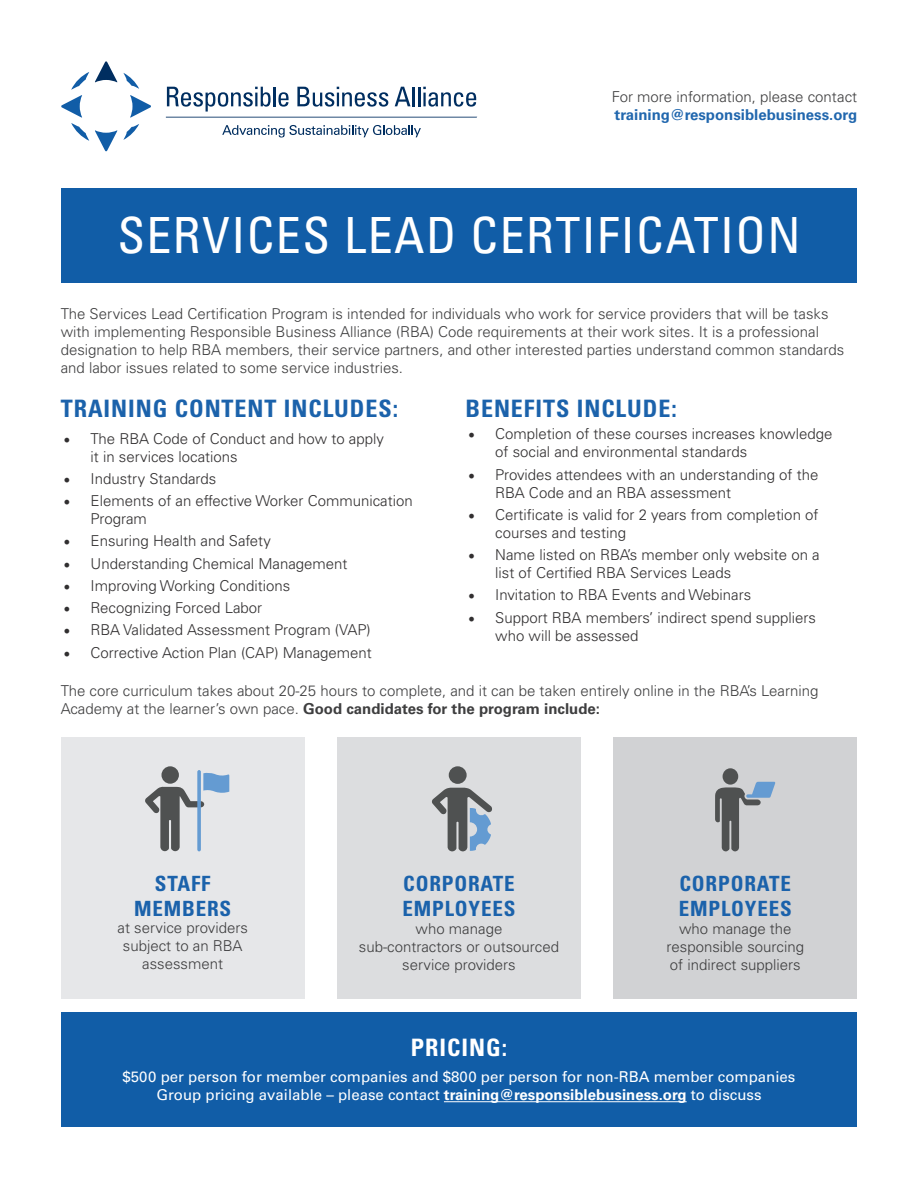
<style>
.page{position:relative;width:918px;height:1188px;background:#fff}
.page>*{position:absolute;margin:0;border:0;box-sizing:border-box;transform-origin:0 0}
.t1{font:condensed 49.8px "Univers LT Std";letter-spacing:.03em;color:#fff}
.t2{font:700 condensed 24px "Univers LT Std";letter-spacing:.04em;color:#1b62ab}
.t3{font:700 condensed 24px "Univers LT Std";letter-spacing:.04em;color:#fff}
.t4{font:700 condensed 21px/25.2px "Univers LT Std";letter-spacing:.04em;color:#1b62ab}
.t5{font:300 15px/18px "Univers LT Std";color:#3e3e3f;text-align:center}
.t6{font:300 15px/18px "Univers LT Std";color:#312f30}
.t7{font:15px "Univers LT Std";color:#fff}
.t8{font:700 15px "Univers LT Std";color:#2167ae}
.s1{font-family:"Minion Pro";font-weight:400;font-size:18px}
.s2{font-weight:700}
</style>
<div class="page">
<div style="left:61px;top:188px;width:796px;height:94px;background:#115da7"></div>
<div style="left:61px;top:1012px;width:796px;height:115px;background:#115da7"></div>
<svg style="left:166px;top:87px;width:311px;height:31px"></svg>
<svg style="left:222px;top:125px;width:199px;height:12px"></svg>
<svg style="left:130px;top:95px;width:21px;height:23px"></svg>
<svg style="left:123px;top:73px;width:16px;height:16px"></svg>
<svg style="left:123px;top:124px;width:16px;height:16px"></svg>
<svg style="left:61px;top:72px;width:28px;height:69px"></svg>
<svg style="left:95px;top:61px;width:22px;height:21px"></svg>
<svg style="left:95px;top:130px;width:22px;height:21px"></svg>
<div style="left:61px;top:738px;width:244px;height:261px;background:#e6e7e9"></div>
<div style="left:337px;top:738px;width:244px;height:261px;background:#dcdddf"></div>
<div style="left:613px;top:738px;width:244px;height:261px;background:#d1d2d4"></div>
<hr style="left:444px;top:1101px;width:243px;height:1px;background:#fff">
<div style="left:161px;top:766px;width:18px;height:18px;background:#4f5151;border-radius:50%"></div>
<svg style="left:145px;top:773px;width:84px;height:78px"></svg>
<svg style="left:197px;top:770px;width:4px;height:81px"></svg>
<div style="left:449px;top:766px;width:18px;height:18px;background:#4f5151;border-radius:50%"></div>
<svg style="left:432px;top:788px;width:60px;height:63px"></svg>
<div style="left:723px;top:768px;width:15px;height:17px;background:#4f5151;border-radius:50%"></div>
<svg style="left:715px;top:782px;width:60px;height:69px"></svg>
<p class="t5" style="left:612px;top:88px;width:247px">For more information, please contact</p>
<p class="t8" style="left:615px;top:106px;width:244px">training@responsiblebusiness.org</p>
<p class="t1" style="left:117px;top:203px;width:685px">SERVICES LEAD CERTIFICATION</p>
<p class="t5" style="left:61px;top:305px;width:785px;text-align:left">The Services Lead Certification Program is intended for individuals who work for service providers that will be tasks with implementing Responsible Business Alliance (RBA) Code requirements at their work sites. It is a professional designation to help RBA members, their service partners, and other interested parties understand common standards and labor issues related to some service industries.</p>
<p class="t2" style="left:61px;top:394px;width:339px">TRAINING CONTENT INCLUDES:</p>
<p class="t6" style="left:91px;top:429px;width:295px;text-indent:-27px"><span class="s1">•</span> The RBA Code of Conduct and how to apply it in services locations</p>
<p class="t6" style="left:64px;top:469px;width:154px"><span class="s1">•</span> Industry Standards</p>
<p class="t6" style="left:91px;top:492px;width:324px;text-indent:-27px"><span class="s1">•</span> Elements of an effective Worker Communication<br>Program</p>
<p class="t6" style="left:64px;top:532px;width:209px"><span class="s1">•</span> Ensuring Health and Safety</p>
<p class="t6" style="left:64px;top:554px;width:286px"><span class="s1">•</span> Understanding Chemical Management</p>
<p class="t6" style="left:64px;top:576px;width:228px"><span class="s1">•</span> Improving Working Conditions</p>
<p class="t6" style="left:64px;top:599px;width:200px"><span class="s1">•</span> Recognizing Forced Labor</p>
<p class="t6" style="left:64px;top:621px;width:309px"><span class="s1">•</span> RBA Validated Assessment Program (VAP)</p>
<p class="t6" style="left:64px;top:643px;width:310px"><span class="s1">•</span> Corrective Action Plan (CAP) Management</p>
<p class="t2" style="left:465px;top:394px;width:213px">BENEFITS INCLUDE:</p>
<p class="t6" style="left:495px;top:425px;width:339px;text-indent:-27px"><span class="s1">•</span> Completion of these courses increases knowledge of social and environmental standards</p>
<p class="t6" style="left:495px;top:465px;width:325px;text-indent:-27px"><span class="s1">•</span> Provides attendees with an understanding of the<br>RBA Code and an RBA assessment</p>
<p class="t6" style="left:495px;top:505px;width:325px;text-indent:-27px"><span class="s1">•</span> Certificate is valid for 2 years from completion of courses and testing</p>
<p class="t6" style="left:495px;top:546px;width:326px;text-indent:-27px"><span class="s1">•</span> Name listed on RBA’s member only website on a list of Certified RBA Services Leads</p>
<p class="t6" style="left:468px;top:586px;width:285px"><span class="s1">•</span> Invitation to RBA Events and Webinars</p>
<p class="t6" style="left:495px;top:608px;width:322px;text-indent:-27px"><span class="s1">•</span> Support RBA members’ indirect spend suppliers who will be assessed</p>
<p class="t5" style="left:61px;top:682px;width:759px;text-align:left">The core curriculum takes about 20-25 hours to complete, and it can be taken entirely online in the RBA’s Learning<br>Academy at the learner’s own pace. <span class="s2">Good candidates for the program include:</span></p>
<p class="t4" style="left:134px;top:871px;width:99px;text-align:center">STAFF<br>MEMBERS</p>
<p class="t5" style="left:118px;top:919px;width:132px">at service providers subject to an RBA assessment</p>
<p class="t4" style="left:403px;top:871px;width:114px">CORPORATE<br>EMPLOYEES</p>
<p class="t5" style="left:359px;top:920px;width:202px">who manage<br>sub-contractors or outsourced service providers</p>
<p class="t4" style="left:679px;top:871px;width:114px">CORPORATE<br>EMPLOYEES</p>
<p class="t5" style="left:667px;top:920px;width:139px">who manage the responsible sourcing of indirect suppliers</p>
<p class="t3" style="left:411px;top:1032px;width:98px">PRICING:</p>
<p class="t7" style="left:123px;top:1068px;width:674px">$500 per person for member companies and $800 per person for non-RBA member companies</p>
<p class="t7" style="left:156px;top:1086px;width:607px">Group pricing available – please contact <span class="s2">training@responsiblebusiness.org</span> to discuss</p>
</div>
